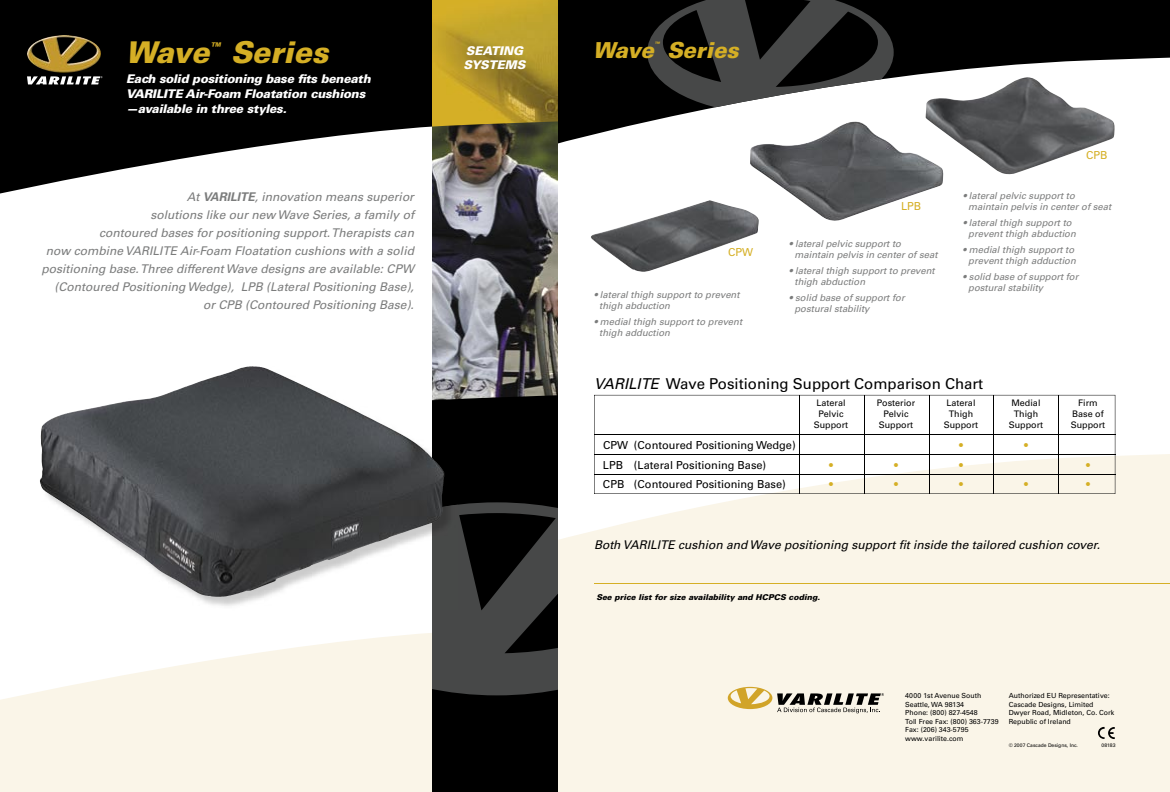
<style>
.page{position:relative;width:1170px;height:792px;background:#fff}
.page>*{position:absolute;margin:0;border:0;box-sizing:border-box;transform-origin:0 0}
.t1{font:italic 900 30px "Univers LT Std";letter-spacing:-.01em;color:#d5af25}
.t2{font:italic 900 22px "Univers LT Std";letter-spacing:-.01em;color:#d5af25}
.t3{font:15px "Univers LT Std";color:#000}
.t4{font:italic 12px/18px "Univers LT Std";color:#7b7c7c;text-align:right}
.t5{font:italic 900 12px/15px "Univers LT Std";letter-spacing:-.02em;color:#fff}
.t6{font:italic 12px "Univers LT Std";color:#000}
.t7{font:italic 900 12px "Univers LT Std";color:#fff}
.t8{font:italic 900 12px "Univers LT Std";color:#d5af25}
.t9{font:11px "Univers LT Std";color:#000}
.t10{font:11px "Univers LT Std";color:#d5af25}
.t11{font:italic 9.5px/11.4px "Univers LT Std";color:#7b7c7c}
.t12{font:9px "Univers LT Std";color:#000}
.t13{font:italic 900 8px "Univers LT Std";color:#000}
.t14{font:7px/8.5px "Univers LT Std";color:#000}
.t15{font:italic 900 6px "Univers LT Std";color:#d5af25}
.t16{font:5px "Univers LT Std";color:#000}
.s1{font-weight:700}
.s2{font-style:italic}
</style>
<div class="page">
<svg style="left:0;top:633px;width:432px;height:159px;fill:#faf5e8"></svg>
<div style="left:558px;top:454px;width:612px;height:338px;background:#faf5e8"></div>
<div style="left:432px;top:0;width:126px;height:792px;background:#000"></div>
<svg style="left:432px;top:502px;width:126px;height:193px"></svg>
<img style="left:40px;top:366px;width:418px;height:240px">
<div style="left:432px;top:505px;width:26px;height:105px;background:#474948"></div>
<img style="left:391px;top:456px;width:53px;height:81px">
<svg style="left:0;top:0;width:432px;height:194px;fill:#000"></svg>
<svg style="left:558px;top:0;width:612px;height:143px;fill:#000"></svg>
<svg style="left:647px;top:0;width:247px;height:114px;background:#454545"></svg>
<img style="left:432px;top:127px;width:126px;height:273px">
<img style="left:432px;top:0;width:126px;height:127px">
<svg style="left:1098px;top:727px;width:17px;height:12px"></svg>
<svg style="left:728px;top:687px;width:156px;height:26px;background:#c0b79f"></svg>
<hr style="left:594px;top:583px;width:576px;height:1px;background:#d5af25">
<svg style="left:594px;top:395px;width:521px;height:99px"></svg>
<hr style="left:594px;top:434px;width:521px;height:1px;background:#000">
<hr style="left:800px;top:395px;width:1px;height:99px;background:#000">
<hr style="left:864px;top:395px;width:1px;height:99px;background:#000">
<hr style="left:929px;top:395px;width:1px;height:99px;background:#000">
<hr style="left:993px;top:395px;width:1px;height:99px;background:#000">
<hr style="left:1058px;top:395px;width:1px;height:99px;background:#000">
<hr style="left:594px;top:454px;width:521px;height:1px;background:#000">
<hr style="left:594px;top:475px;width:521px;height:1px;background:#000">
<svg style="left:27px;top:76px;width:76px;height:8px"></svg>
<img style="left:27px;top:35px;width:74px;height:38px">
<img style="left:591px;top:200px;width:168px;height:72px">
<img style="left:749px;top:121px;width:195px;height:100px">
<img style="left:926px;top:77px;width:189px;height:98px">
<h1 class="t1" style="left:126px;top:34px;width:85px">Wave</h1>
<p class="t8" style="left:209px;top:39px;width:13px">™</p>
<h1 class="t1" style="left:231px;top:34px;width:99px">Series</h1>
<p class="t5" style="left:126px;top:71px;width:246px">Each solid positioning base fits beneath<br>VARILITE Air-Foam Floatation cushions —available in three styles.</p>
<p class="t4" style="left:42px;top:188px;width:374px">At <span class="s1">VARILITE</span>, innovation means superior<br>solutions like our new Wave Series, a family of<br>contoured bases for positioning support. Therapists can<br>now combine VARILITE Air-Foam Floatation cushions with a solid positioning base. Three different Wave designs are available: CPW (Contoured Positioning Wedge), LPB (Lateral Positioning Base), or CPB (Contoured Positioning Base).</p>
<p class="t7" style="left:466px;top:43px;width:59px">SEATING</p>
<h2 class="t2" style="left:667px;top:37px;width:73px">Series</h2>
<p class="t5" style="left:464px;top:58px;width:63px">SYSTEMS</p>
<h2 class="t2" style="left:593px;top:37px;width:63px">Wave</h2>
<p class="t15" style="left:654px;top:41px;width:7px">™</p>
<p class="t10" style="left:728px;top:246px;width:27px">CPW</p>
<p class="t11" style="left:599px;top:289px;width:142px;text-indent:-5px">• lateral thigh support to prevent thigh abduction</p>
<p class="t11" style="left:599px;top:316px;width:144px;text-indent:-5px">• medial thigh support to prevent thigh adduction</p>
<p class="t10" style="left:901px;top:200px;width:22px">LPB</p>
<p class="t11" style="left:795px;top:238px;width:145px;text-indent:-5px">• lateral pelvic support to maintain pelvis in center of seat</p>
<p class="t11" style="left:795px;top:265px;width:142px;text-indent:-5px">• lateral thigh support to prevent thigh abduction</p>
<p class="t11" style="left:795px;top:292px;width:112px;text-indent:-5px">• solid base of support for postural stability</p>
<p class="t10" style="left:1086px;top:149px;width:23px">CPB</p>
<p class="t11" style="left:968px;top:190px;width:145px;text-indent:-5px">• lateral pelvic support to maintain pelvis in center of seat</p>
<p class="t11" style="left:963px;top:217px;width:114px;text-align:center">• lateral thigh support to prevent thigh abduction</p>
<p class="t11" style="left:963px;top:244px;width:114px;text-align:center">• medial thigh support to prevent thigh adduction</p>
<p class="t11" style="left:968px;top:271px;width:112px;text-indent:-5px">• solid base of support for postural stability</p>
<h3 class="t3" style="left:594px;top:375px;width:391px"><span class="s2">VARILITE</span> Wave Positioning Support Comparison Chart</h3>
<p class="t12" style="left:816px;top:398px;width:31px">Lateral</p>
<p class="t12" style="left:877px;top:398px;width:40px">Posterior</p>
<p class="t12" style="left:946px;top:398px;width:31px">Lateral</p>
<p class="t12" style="left:1011px;top:398px;width:31px">Medial</p>
<p class="t12" style="left:1078px;top:398px;width:21px">Firm</p>
<p class="t12" style="left:818px;top:409px;width:27px">Pelvic</p>
<p class="t12" style="left:883px;top:409px;width:27px">Pelvic</p>
<p class="t12" style="left:949px;top:409px;width:26px">Thigh</p>
<p class="t12" style="left:1014px;top:409px;width:26px">Thigh</p>
<p class="t12" style="left:1072px;top:409px;width:33px">Base of</p>
<p class="t12" style="left:814px;top:420px;width:36px">Support</p>
<p class="t12" style="left:879px;top:420px;width:36px">Support</p>
<p class="t12" style="left:944px;top:420px;width:36px">Support</p>
<p class="t12" style="left:1009px;top:420px;width:36px">Support</p>
<p class="t12" style="left:1071px;top:420px;width:36px">Support</p>
<p class="t9" style="left:603px;top:439px;width:194px">CPW (Contoured Positioning Wedge)</p>
<p class="t10" style="left:959px;top:439px;width:5px">•</p>
<p class="t10" style="left:1024px;top:439px;width:5px">•</p>
<p class="t9" style="left:603px;top:458px;width:165px">LPB (Lateral Positioning Base)</p>
<p class="t10" style="left:829px;top:458px;width:5px">•</p>
<p class="t10" style="left:894px;top:458px;width:5px">•</p>
<p class="t10" style="left:959px;top:458px;width:5px">•</p>
<p class="t10" style="left:1086px;top:458px;width:5px">•</p>
<p class="t9" style="left:603px;top:478px;width:184px">CPB (Contoured Positioning Base)</p>
<p class="t10" style="left:829px;top:478px;width:5px">•</p>
<p class="t10" style="left:894px;top:478px;width:5px">•</p>
<p class="t10" style="left:959px;top:478px;width:5px">•</p>
<p class="t10" style="left:1024px;top:478px;width:5px">•</p>
<p class="t10" style="left:1086px;top:478px;width:5px">•</p>
<p class="t6" style="left:594px;top:537px;width:508px">Both VARILITE cushion and Wave positioning support fit inside the tailored cushion cover.</p>
<p class="t13" style="left:596px;top:592px;width:225px">See price list for size availability and HCPCS coding.</p>
<p class="t14" style="left:905px;top:692px;width:95px">4000 1st Avenue South<br>Seattle, WA 98134<br>Phone: (800) 827-4548<br>Toll Free Fax: (800) 363-7739<br>Fax: (206) 343-5795 www.varilite.com</p>
<p class="t14" style="left:1009px;top:692px;width:107px">Authorized EU Representative:<br>Cascade Designs, Limited<br>Dwyer Road, Midleton, Co. Cork<br>Republic of Ireland</p>
<p class="t16" style="left:1009px;top:743px;width:71px">© 2007 Cascade Designs, Inc.</p>
<p class="t16" style="left:1102px;top:743px;width:15px">08183</p>
</div>
